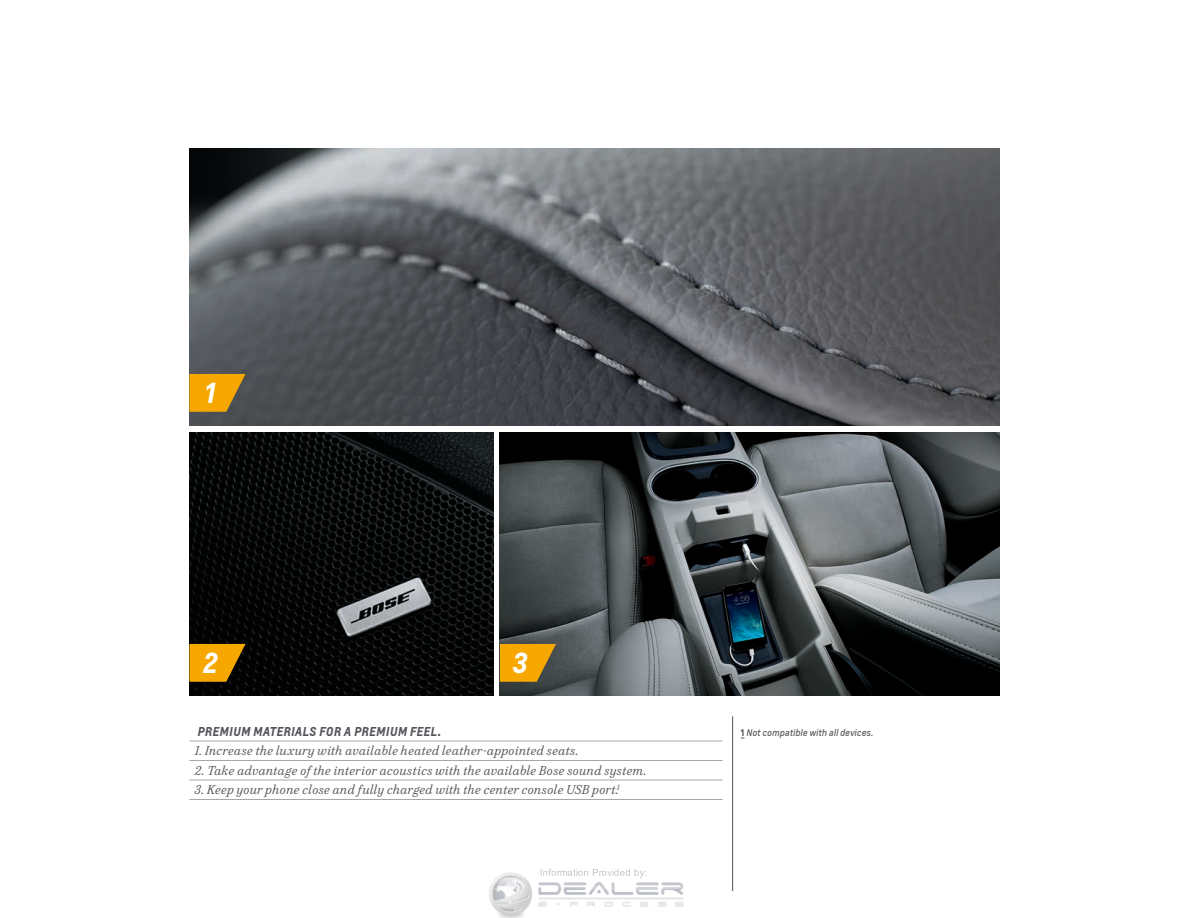
<style>
.page{position:relative;width:1188px;height:918px;background:#fff}
.page>*{position:absolute;margin:0;border:0;box-sizing:border-box;transform-origin:0 0}
.t1{font:italic 700 27px "Louis";color:#fff}
.t2{font:italic 12px "Durant";letter-spacing:.03em;color:#54555a}
.t3{font:italic 700 12px "Louis";letter-spacing:.025em;color:#54555a}
.t4{font:italic 9px "Louis";letter-spacing:.015em;color:#54555a}
.s1{font-weight:700;font-style:normal}
</style>
<div class="page">
<img style="left:500px;top:432px;width:499px;height:263px">
<img style="left:189px;top:148px;width:810px;height:277px">
<img style="left:189px;top:432px;width:304px;height:264px">
<svg style="left:189px;top:374px;width:57px;height:38px;background:#d5970f"></svg>
<svg style="left:189px;top:644px;width:57px;height:38px;background:#c78800"></svg>
<svg style="left:481px;top:644px;width:75px;height:38px;background:#b3841d"></svg>
<hr style="left:189px;top:760px;width:534px;height:1px;background:#a7a6a9">
<hr style="left:189px;top:780px;width:534px;height:1px;background:#a7a6a9">
<hr style="left:189px;top:799px;width:534px;height:1px;background:#a7a6a9">
<hr style="left:189px;top:741px;width:534px;height:1px;background:#a7a6a9">
<hr style="left:732px;top:716px;width:1px;height:175px;background:#54555a">
<img style="left:489px;top:869px;width:195px;height:49px">
<h1 class="t1" style="left:205px;top:375px;width:12px">1</h1>
<h1 class="t1" style="left:202px;top:645px;width:16px">2</h1>
<h1 class="t1" style="left:512px;top:645px;width:17px">3</h1>
<p class="t3" style="left:197px;top:723px;width:245px">PREMIUM MATERIALS FOR A PREMIUM FEEL.</p>
<p class="t2" style="left:195px;top:743px;width:385px">1. Increase the luxury with available heated leather-appointed seats.</p>
<p class="t2" style="left:195px;top:763px;width:453px">2. Take advantage of the interior acoustics with the available Bose sound system.</p>
<p class="t2" style="left:195px;top:782px;width:426px">3. Keep your phone close and fully charged with the center console USB port.<sup>1</sup></p>
<p class="t4" style="left:741px;top:727px;width:134px"><span class="s1">1</span> Not compatible with all devices.</p>
</div>
